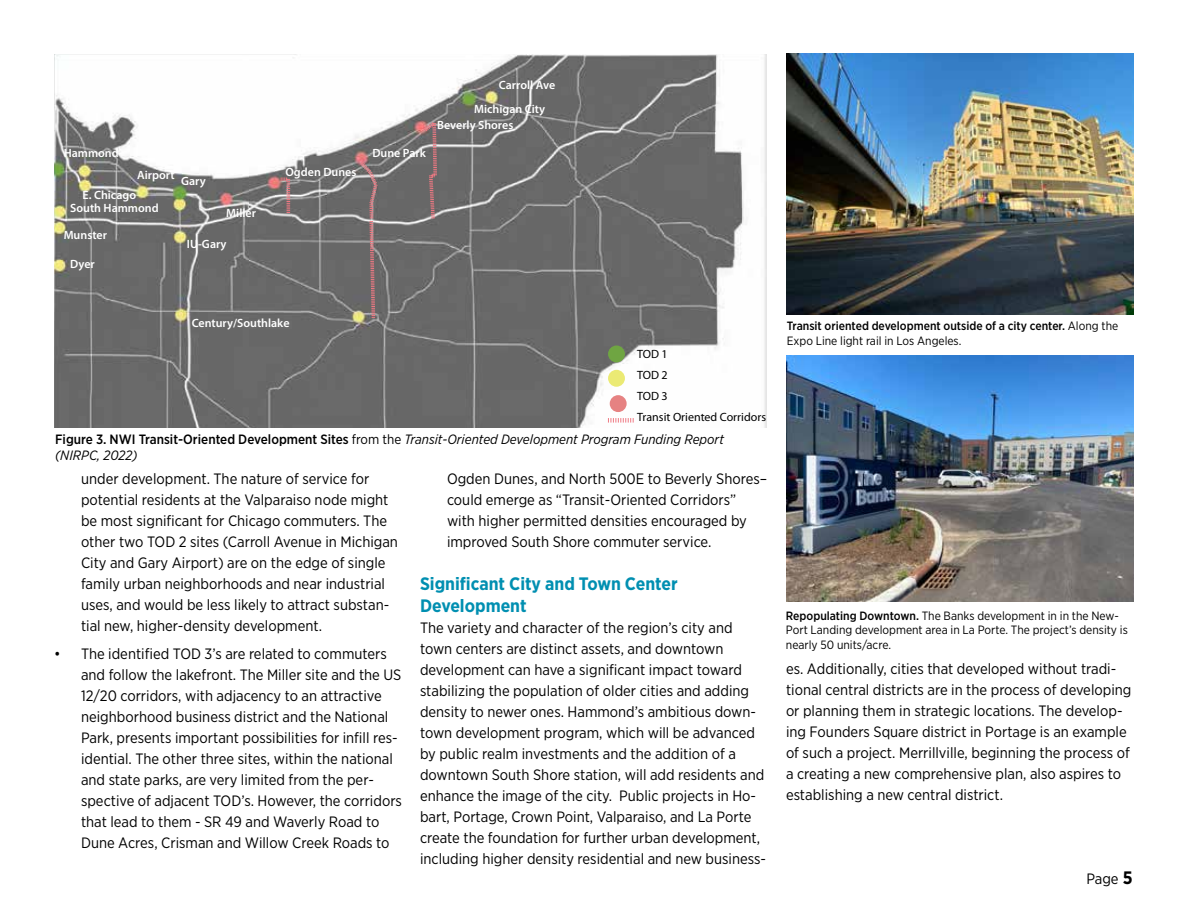
<style>
.page{position:relative;width:1188px;height:918px;background:#fff}
.page>*{position:absolute;margin:0;border:0;box-sizing:border-box;transform-origin:0 0}
.t1{font:700 18px/21.6px "Gotham Narrow";color:#008fb1}
.t2{font:15px/21px "Gotham Narrow";color:#000}
.t3{font:italic 13.5px/16.2px "Gotham Narrow";color:#000}
.t4{font:600 12px "Myriad Pro";color:#fff}
.t5{font:12px/14.4px "Gotham Narrow";color:#000}
.t6{font:500 12px/14.4px "Gotham Narrow";color:#000}
.t7{font:12px/21px "Myriad Pro";color:#000}
.s1{font-weight:500;font-style:normal}
.s2{font-style:normal}
.s3{font-weight:400}
.s4{font-weight:500}
.s5{font-weight:700;font-size:18px}
</style>
<div class="page">
<img style="left:54px;top:54px;width:713px;height:373px">
<svg style="left:424px;top:122px;width:14px;height:97px"></svg>
<svg style="left:281px;top:177px;width:9px;height:36px"></svg>
<svg style="left:360px;top:161px;width:18px;height:157px"></svg>
<div style="left:608px;top:370px;width:17px;height:17px;background:#ebea74;border-radius:50%"></div>
<div style="left:608px;top:346px;width:17px;height:16px;background:#6fa542;border-radius:50%"></div>
<div style="left:610px;top:395px;width:17px;height:17px;background:#e68282;border-radius:50%"></div>
<svg style="left:608px;top:418px;width:26px;height:5px"></svg>
<img style="left:786px;top:54px;width:347px;height:260px">
<img style="left:787px;top:356px;width:346px;height:246px">
<p class="t4" style="left:499px;top:77px;width:58px">Carroll Ave</p>
<p class="t4" style="left:474px;top:101px;width:73px">Michigan City</p>
<p class="t4" style="left:64px;top:146px;width:57px">Hammond</p>
<p class="t4" style="left:137px;top:167px;width:39px">Airport</p>
<p class="t4" style="left:181px;top:173px;width:26px">Gary</p>
<p class="t4" style="left:83px;top:187px;width:55px">E. Chicago</p>
<p class="t4" style="left:70px;top:200px;width:90px">South Hammond</p>
<p class="t4" style="left:226px;top:205px;width:31px">Miller</p>
<p class="t4" style="left:64px;top:228px;width:45px">Munster</p>
<p class="t4" style="left:70px;top:257px;width:26px">Dyer</p>
<p class="t4" style="left:187px;top:236px;width:41px">IU-Gary</p>
<p class="t4" style="left:285px;top:165px;width:73px">Ogden Dunes</p>
<p class="t4" style="left:372px;top:145px;width:55px">Dune Park</p>
<p class="t4" style="left:437px;top:117px;width:78px">Beverly Shores</p>
<p class="t4" style="left:192px;top:315px;width:99px">Century/Southlake</p>
<p class="t7" style="left:637px;top:343px;width:130px">TOD 1<br>TOD 2<br>TOD 3<br>Transit Oriented Corridors</p>
<p class="t3" style="left:55px;top:431px;width:670px"><span class="s1">Figure 3. NWI Transit-Oriented Development Sites</span> <span class="s2">from the</span> Transit-Oriented Development Program Funding Report (NIRPC, 2022)</p>
<p class="t2" style="left:81px;top:468px;width:319px">under development. The nature of service for potential residents at the Valparaiso node might be most significant for Chicago commuters. The other two TOD 2 sites (Carroll Avenue in Michigan City and Gary Airport) are on the edge of single family urban neighborhoods and near industrial uses, and would be less likely to attract substan&shy;tial new, higher-density development.</p>
<p class="t2" style="left:81px;top:643px;width:323px;text-indent:-27px">• The identified TOD 3’s are related to commuters and follow the lakefront. The Miller site and the US 12/20 corridors, with adjacency to an attractive neighborhood business district and the National Park, presents important possibilities for infill res&shy;idential. The other three sites, within the national and state parks, are very limited from the per&shy;spective of adjacent TOD’s. However, the corridors that lead to them - SR 49 and Waverly Road to Dune Acres, Crisman and Willow Creek Roads to</p>
<p class="t2" style="left:447px;top:468px;width:322px">Ogden Dunes, and North 500E to Beverly Shores– could emerge as “Transit-Oriented Corridors” with higher permitted densities encouraged by improved South Shore commuter service.</p>
<p class="t1" style="left:420px;top:573px;width:259px">Significant City and Town Center<br>Development</p>
<p class="t2" style="left:420px;top:617px;width:348px">The variety and character of the region’s city and town centers are distinct assets, and downtown development can have a significant impact toward stabilizing the population of older cities and adding density to newer ones. Hammond’s ambitious down&shy;town development program, which will be advanced by public realm investments and the addition of a downtown South Shore station, will add residents and enhance the image of the city. Public projects in Ho&shy;bart, Portage, Crown Point, Valparaiso, and La Porte create the foundation for further urban development, including higher density residential and new business-</p>
<p class="t6" style="left:787px;top:319px;width:333px">Transit oriented development outside of a city center. <span class="s3">Along the<br>Expo Line light rail in Los Angeles.</span></p>
<p class="t5" style="left:786px;top:608px;width:343px"><span class="s4">Repopulating Downtown.</span> The Banks development in in the New-<br>Port Landing development area in La Porte. The project’s density is nearly 50 units/acre.</p>
<p class="t2" style="left:786px;top:658px;width:347px">es. Additionally, cities that developed without tradi&shy;tional central districts are in the process of developing or planning them in strategic locations. The develop&shy;ing Founders Square district in Portage is an example of such a project. Merrillville, beginning the process of a creating a new comprehensive plan, also aspires to establishing a new central district.</p>
<p class="t2" style="left:1086px;top:868px;width:48px">Page <span class="s5">5</span></p>
</div>
